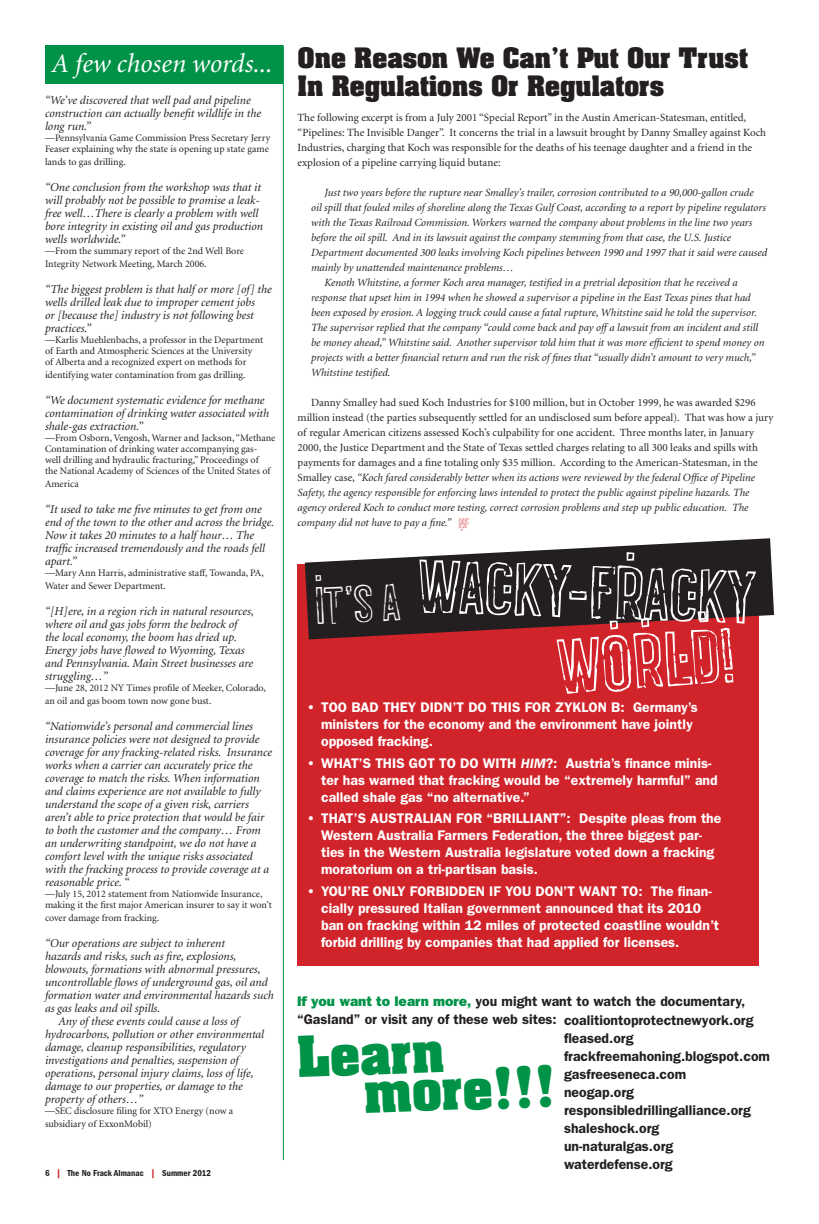
<style>
.page{position:relative;width:819px;height:1224px;background:#fff}
.page>*{position:absolute;margin:0;border:0;box-sizing:border-box;transform-origin:0 0}
.t1{font:68px "Dont Panic ITC";color:#fff}
.t2{font:66px "Dont Panic ITC";color:#fff}
.t3{font:700 48px "Aachen";color:#009348}
.t4{font:46px "Dont Panic ITC";color:#fff}
.t5{font:italic 27px "Minion";color:#fff}
.t6{font:700 24px/28px "Aachen";color:#231f20}
.t7{font:600 14px/17px "Franklin Gothic";color:#fff}
.t8{font:600 14px/18px "Franklin Gothic";color:#231f20}
.t9{font:italic 12px/13px "Minion";color:#231f20}
.t10{font:11px/15px "Minion";color:#231f20}
.t11{font:italic 11px/15px "Minion";color:#231f20}
.t12{font:10px/11px "Minion";color:#231f20}
.t13{font:600 condensed 9px "Franklin Gothic";color:#231f20}
.s1{color:#d1232a}
.s2{font-style:italic}
.s3{font-family:"Dont Panic ITC";font-size:12px;color:#d1232a}
.s4{font-weight:800;color:#009348}
</style>
<div class="page">
<div style="left:46px;top:46px;width:237px;height:38px;background:#009348"></div>
<div style="left:297px;top:565px;width:461px;height:401px;background:#d1232a"></div>
<svg style="left:305px;top:538px;width:469px;height:101px;fill:#231f20"></svg>
<hr style="left:283px;top:46px;width:1px;height:1114px;background:#009348">
<p class="t5" style="left:52px;top:50px;width:223px">A few chosen words...</p>
<p class="t9" style="left:45px;top:94px;width:218px">“We’ve discovered that well pad and pipeline construction can actually benefit wildlife in the long run.”</p>
<p class="t12" style="left:45px;top:132px;width:227px">—Pennsylvania Game Commission Press Secretary Jerry<br>Feaser explaining why the state is opening up state game</p>
<p class="t12" style="left:45px;top:156px;width:82px">lands to gas drilling.</p>
<p class="t9" style="left:45px;top:181px;width:220px">“One conclusion from the workshop was that it will probably not be possible to promise a leak&shy;free well…There is clearly a problem with well bore integrity in existing oil and gas production wells worldwide.”</p>
<p class="t12" style="left:45px;top:244px;width:201px;line-height:13px">—From the summary report of the 2nd Well Bore<br>Integrity Network Meeting, March 2006.</p>
<p class="t9" style="left:45px;top:283px;width:228px">“The biggest problem is that half or more [of] the wells drilled leak due to improper cement jobs<br>or [because the] industry is not following best practices.”</p>
<p class="t12" style="left:45px;top:334px;width:220px">—Karlis Muehlenbachs, a professor in the Department of Earth and Atmospheric Sciences at the University<br>of Alberta and a recognized expert on methods for</p>
<p class="t12" style="left:45px;top:369px;width:202px">identifying water contamination from gas drilling.</p>
<p class="t9" style="left:45px;top:394px;width:226px">“We document systematic evidence for methane contamination of drinking water associated with shale-gas extraction.”</p>
<p class="t12" style="left:45px;top:432px;width:232px">—From Osborn, Vengosh, Warner and Jackson, “Methane Contamination of drinking water accompanying gas&shy;well drilling and hydraulic fracturing,” Proceedings of<br>the National Academy of Sciences of the United States of</p>
<p class="t12" style="left:45px;top:478px;width:35px">America</p>
<p class="t9" style="left:45px;top:503px;width:231px">“It used to take me five minutes to get from one end of the town to the other and across the bridge.<br>Now it takes 20 minutes to a half hour… The traffic increased tremendously and the roads fell apart.”</p>
<p class="t12" style="left:45px;top:566px;width:220px;line-height:13px">—Mary Ann Harris, administrative staff, Towanda, PA,<br>Water and Sewer Department.</p>
<p class="t9" style="left:45px;top:605px;width:210px">“[H]ere, in a region rich in natural resources, where oil and gas jobs form the bedrock of the local economy, the boom has dried up.<br>Energy jobs have flowed to Wyoming, Texas and Pennsylvania. Main Street businesses are struggling…”</p>
<p class="t12" style="left:45px;top:681px;width:222px;line-height:13px">—June 28, 2012 NY Times profile of Meeker, Colorado, an oil and gas boom town now gone bust.</p>
<p class="t9" style="left:45px;top:720px;width:229px">“Nationwide’s personal and commercial lines insurance policies were not designed to provide coverage for any fracking-related risks. Insurance works when a carrier can accurately price the coverage to match the risks. When information and claims experience are not available to fully understand the scope of a given risk, carriers aren’t able to price protection that would be fair to both the customer and the company… From an underwriting standpoint, we do not have a comfort level with the unique risks associated with the fracking process to provide coverage at a reasonable price. “</p>
<p class="t12" style="left:45px;top:888px;width:228px">—July 15, 2012 statement from Nationwide Insurance, making it the first major American insurer to say it won’t</p>
<p class="t12" style="left:45px;top:912px;width:116px">cover damage from fracking.</p>
<p class="t9" style="left:45px;top:937px;width:230px">“Our operations are subject to inherent<br>hazards and risks, such as fire, explosions, blowouts, formations with abnormal pressures, uncontrollable flows of underground gas, oil and formation water and environmental hazards such as gas leaks and oil spills.</p>
<p class="t9" style="left:45px;top:1015px;width:221px;text-indent:14px">Any of these events could cause a loss of hydrocarbons, pollution or other environmental damage, cleanup responsibilities, regulatory investigations and penalties, suspension of operations, personal injury claims, loss of life, damage to our properties, or damage to the property of others…”</p>
<p class="t12" style="left:45px;top:1104px;width:190px;line-height:13px">—SEC disclosure filing for XTO Energy (now a subsidiary of ExxonMobil)</p>
<p class="t13" style="left:45px;top:1168px;width:168px">6 <span class="s1">|</span> The No Frack Almanac <span class="s1">|</span> Summer 2012</p>
<p class="t6" style="left:298px;top:43px;width:452px">One Reason We Can’t Put Our Trust<br>In Regulations Or Regulators</p>
<p class="t10" style="left:298px;top:111px;width:470px">The following excerpt is from a July 2001 “Special Report” in the Austin American-Statesman, entitled, “Pipelines: The Invisible Danger”. It concerns the trial in a lawsuit brought by Danny Smalley against Koch Industries, charging that Koch was responsible for the deaths of his teenage daughter and a friend in the explosion of a pipeline carrying liquid butane:</p>
<p class="t11" style="left:311px;top:186px;width:458px;text-indent:13px">Just two years before the rupture near Smalley’s trailer, corrosion contributed to a 90,000-gallon crude<br>oil spill that fouled miles of shoreline along the Texas Gulf Coast, according to a report by pipeline regulators with the Texas Railroad Commission. Workers warned the company about problems in the line two years before the oil spill. And in its lawsuit against the company stemming from that case, the U.S. Justice Department documented 300 leaks involving Koch pipelines between 1990 and 1997 that it said were caused mainly by unattended maintenance problems…</p>
<p class="t11" style="left:311px;top:276px;width:455px;text-indent:13px">Kenoth Whitstine, a former Koch area manager, testified in a pretrial deposition that he received a response that upset him in 1994 when he showed a supervisor a pipeline in the East Texas pines that had been exposed by erosion. A logging truck could cause a fatal rupture, Whitstine said he told the supervisor.<br>The supervisor replied that the company “could come back and pay off a lawsuit from an incident and still be money ahead,” Whitstine said. Another supervisor told him that it was more efficient to spend money on projects with a better financial return and run the risk of fines that “usually didn’t amount to very much,” Whitstine testified.</p>
<p class="t10" style="left:298px;top:396px;width:477px;text-indent:13px">Danny Smalley had sued Koch Industries for $100 million, but in October 1999, he was awarded $296 million instead (the parties subsequently settled for an undisclosed sum before appeal). That was how a jury of regular American citizens assessed Koch’s culpability for one accident. Three months later, in January 2000, the Justice Department and the State of Texas settled charges relating to all 300 leaks and spills with payments for damages and a fine totaling only $35 million. According to the American-Statesman, in the Smalley case, <span class="s2">“Koch fared considerably better when its actions were reviewed by the federal Office of Pipeline Safety, the agency responsible for enforcing laws intended to protect the public against pipeline hazards. The agency ordered Koch to conduct more testing, correct corrosion problems and step up public education. The company did not have to pay a fine.”</span> <span class="s3">NF</span></p>
<p class="t4" style="left:314px;top:575px;width:86px;rotate:-3deg">IT’S A</p>
<p class="t2" style="left:420px;top:541px;width:339px;rotate:2deg">WACKY-FRACKY</p>
<p class="t1" style="left:555px;top:621px;width:178px;rotate:-4deg">WORLD!</p>
<p class="t7" style="left:321px;top:699px;width:378px;text-indent:-14px">• TOO BAD THEY DIDN’T DO THIS FOR ZYKLON B: Germany’s ministers for the economy and the environment have jointly opposed fracking.</p>
<p class="t7" style="left:321px;top:755px;width:398px;text-indent:-14px">• WHAT’S THIS GOT TO DO WITH <span class="s2">HIM</span>?: Austria’s finance minis&shy;ter has warned that fracking would be “extremely harmful” and called shale gas “no alternative.”</p>
<p class="t7" style="left:321px;top:810px;width:402px;text-indent:-14px">• THAT’S AUSTRALIAN FOR “BRILLIANT”: Despite pleas from the Western Australia Farmers Federation, the three biggest par&shy;ties in the Western Australia legislature voted down a fracking moratorium on a tri-partisan basis.</p>
<p class="t7" style="left:321px;top:883px;width:400px;text-indent:-14px">• YOU’RE ONLY FORBIDDEN IF YOU DON’T WANT TO: The finan&shy;cially pressured Italian government announced that its 2010 ban on fracking within 12 miles of protected coastline wouldn’t forbid drilling by companies that had applied for licenses.</p>
<p class="t8" style="left:297px;top:992px;width:450px"><span class="s4">If you want to learn more,</span> you might want to watch the documentary, “Gasland” or visit any of these web sites:</p>
<p class="t3" style="left:296px;top:1022px;width:148px;rotate:-2deg">Learn</p>
<p class="t8" style="left:564px;top:1011px;width:191px">coalitiontoprotectnewyork.org</p>
<p class="t8" style="left:564px;top:1029px;width:71px">fleased.org</p>
<p class="t8" style="left:564px;top:1047px;width:208px">frackfreemahoning.blogspot.com</p>
<p class="t8" style="left:564px;top:1065px;width:124px">gasfreeseneca.com</p>
<p class="t8" style="left:564px;top:1083px;width:71px">neogap.org</p>
<p class="t8" style="left:564px;top:1101px;width:188px">responsibledrillingalliance.org</p>
<p class="t8" style="left:564px;top:1119px;width:97px">shaleshock.org</p>
<p class="t8" style="left:564px;top:1137px;width:111px">un-naturalgas.org</p>
<p class="t8" style="left:564px;top:1155px;width:110px">waterdefense.org</p>
<p class="t3" style="left:363px;top:1058px;width:193px;rotate:-2deg">more!!!</p>
</div>
